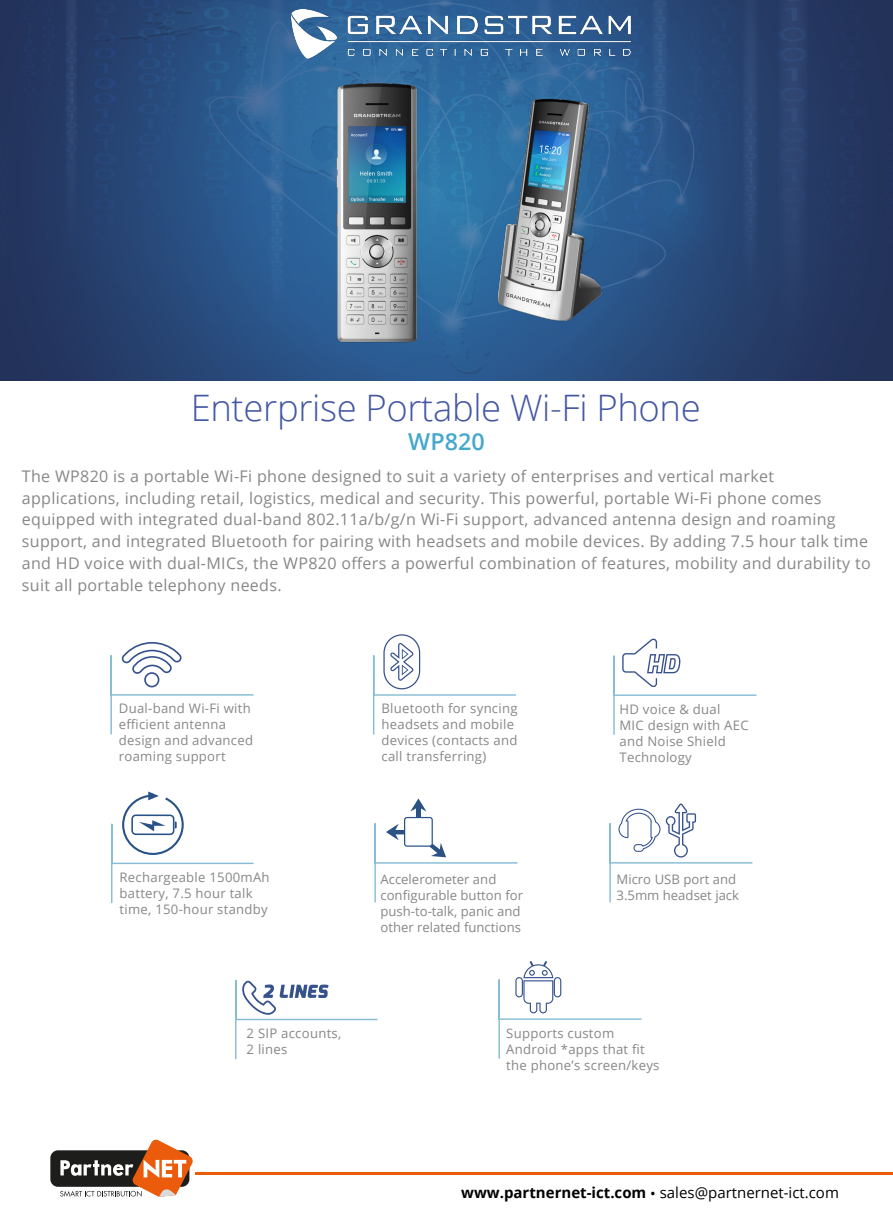
<style>
.page{position:relative;width:893px;height:1212px;background:#fff}
.page>*{position:absolute;margin:0;border:0;box-sizing:border-box;transform-origin:0 0}
.t1{font:300 36.45px "Open Sans";letter-spacing:-.01em;color:#4457a3}
.t2{font:600 23.4px "Open Sans";color:#46a8ca}
.t3{font:16.05px/21.9px "Open Sans";letter-spacing:.02em;color:#878787}
.t4{font:15px "Open Sans";color:#000}
.t5{font:13.2px/16px "Open Sans";letter-spacing:.02em;color:#878787}
.t6{font:13.2px/16px "Open Sans";color:#878787}
.s1{font-weight:700}
</style>
<div class="page">
<svg style="left:110px;top:642px;width:144px;height:93px"></svg>
<svg style="left:373px;top:634px;width:143px;height:101px"></svg>
<svg style="left:613px;top:638px;width:144px;height:97px"></svg>
<svg style="left:609px;top:803px;width:144px;height:100px"></svg>
<svg style="left:235px;top:980px;width:143px;height:79px"></svg>
<hr style="left:416px;top:805px;width:4px;height:13px;background:#2b5185">
<svg style="left:410px;top:799px;width:16px;height:12px"></svg>
<svg style="left:374px;top:823px;width:144px;height:80px"></svg>
<div style="left:405px;top:817px;width:27px;height:29px;background:#fff;border-radius:2px"></div>
<div style="left:404px;top:817px;width:29px;height:30px;border:1px solid #295287;border-radius:2px"></div>
<svg style="left:111px;top:791px;width:143px;height:112px"></svg>
<svg style="left:498px;top:961px;width:144px;height:98px"></svg>
<img style="left:0;top:0;width:892px;height:380px">
<img style="left:328px;top:74px;width:102px;height:275px">
<img style="left:490px;top:92px;width:119px;height:232px">
<img style="left:283px;top:10px;width:352px;height:51px">
<div style="left:50px;top:1150px;width:139px;height:37px;background:#1d1d1b;border-radius:8px"></div>
<svg style="left:60px;top:1140px;width:133px;height:57px"></svg>
<hr style="left:196px;top:1172px;width:697px;height:3px;background:#ea5b0b">
<h1 class="t1" style="left:191px;top:383px;width:512px">Enterprise Portable Wi-Fi Phone</h1>
<p class="t3" style="left:22px;top:464px;width:850px">The WP820 is a portable Wi-Fi phone designed to suit a variety of enterprises and vertical market applications, including retail, logistics, medical and security. This powerful, portable Wi-Fi phone comes equipped with integrated dual-band 802.11a/b/g/n Wi-Fi support, advanced antenna design and roaming support, and integrated Bluetooth for pairing with headsets and mobile devices. By adding 7.5 hour talk time and HD voice with dual-MICs, the WP820 offers a powerful combination of features, mobility and durability to suit all portable telephony needs.</p>
<h2 class="t2" style="left:408px;top:425px;width:78px">WP820</h2>
<p class="t5" style="left:119px;top:700px;width:136px">Dual-band Wi-Fi with efficient antenna design and advanced roaming support</p>
<p class="t5" style="left:382px;top:700px;width:138px">Bluetooth for syncing headsets and mobile devices (contacts and call transferring)</p>
<p class="t5" style="left:619px;top:700px;width:131px">HD voice &amp; dual<br>MIC design with AEC and Noise Shield<br>Technology</p>
<p class="t5" style="left:120px;top:869px;width:152px">Rechargeable 1500mAh battery, 7.5 hour talk time, 150-hour standby</p>
<p class="t6" style="left:616px;top:871px;width:124px">Micro USB port and<br>3.5mm headset jack</p>
<p class="t6" style="left:380px;top:871px;width:144px">Accelerometer and configurable button for push-to-talk, panic and other related functions</p>
<p class="t5" style="left:247px;top:1025px;width:96px">2 SIP accounts,<br>2 lines</p>
<p class="t5" style="left:506px;top:1025px;width:155px">Supports custom<br>Android *apps that fit the phone’s screen/keys</p>
<p class="t4" style="left:461px;top:1182px;width:379px"><span class="s1">www.partnernet-ict.com</span> • sales@partnernet-ict.com</p>
</div>
